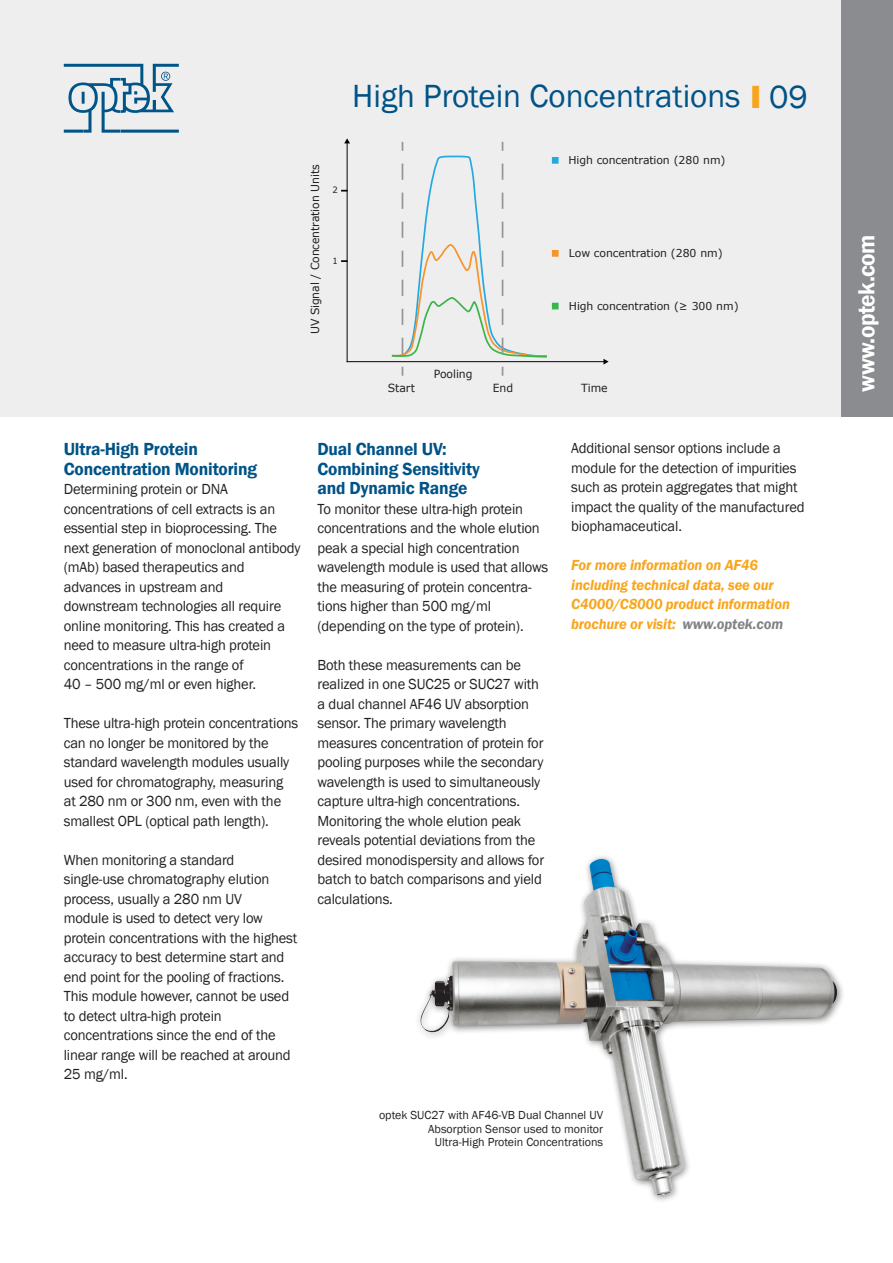
<style>
.page{position:relative;width:893px;height:1263px;background:#fff}
.page>*{position:absolute;margin:0;border:0;box-sizing:border-box;transform-origin:0 0}
.t1{font:33px "Franklin Gothic";color:#005387}
.t2{font:600 24px "Franklin Gothic";letter-spacing:-.025em;color:#fff}
.Fließ{font:600 18px "Franklin Gothic";letter-spacing:-.01em;color:#005387}
.Fließ-2{font:15px/19.5px "Franklin Gothic";letter-spacing:-.01em;color:#231f20}
.Fließ-3{font:italic 600 15px/19.5px "Franklin Gothic";letter-spacing:-.01em;color:#f9a51b}
.t3{font:12px "Franklin Gothic";color:#231f20}
.t4{font:11.25px "Verdana";letter-spacing:-.01em;color:#231f20}
.t5{font:10.8px "Verdana";letter-spacing:-.01em;color:#231f20}
.t6{font:8.7px "Verdana";color:#231f20}
.s1{font-weight:800;color:#f9a51b}
.s2{color:#808285}
</style>
<div class="page">
<div style="left:0;top:0;width:893px;height:417px;background:#eeeeef"></div>
<svg style="left:64px;top:64px;width:115px;height:69px"></svg>
<div style="left:842px;top:0;width:51px;height:417px;background:#8a8c8f"></div>
<img style="left:420px;top:859px;width:417px;height:337px">
<hr style="left:347px;top:143px;width:1px;height:219px;background:#040503">
<svg style="left:344px;top:138px;width:6px;height:5px"></svg>
<hr style="left:347px;top:361px;width:257px;height:1px;background:#040503">
<svg style="left:603px;top:359px;width:6px;height:6px"></svg>
<svg style="left:391px;top:143px;width:167px;height:215px"></svg>
<div style="left:552px;top:303px;width:7px;height:6px;border:1px solid #3ab54a"></div>
<p class="t4" style="left:307px;top:334px;width:171px;rotate:-90deg">UV Signal / Concentration Units</p>
<p class="t6" style="left:332px;top:184px;width:7px">2</p>
<p class="t6" style="left:332px;top:255px;width:7px">1</p>
<p class="t1" style="left:352px;top:75px;width:457px">High Protein Concentrations <span class="s1">I</span> 09</p>
<p class="t5" style="left:569px;top:153px;width:158px">High concentration (280 nm)</p>
<p class="t5" style="left:569px;top:246px;width:155px">Low concentration (280 nm)</p>
<p class="t5" style="left:569px;top:299px;width:171px">High concentration (≥ 300 nm)</p>
<p class="t4" style="left:388px;top:380px;width:29px">Start</p>
<p class="t4" style="left:434px;top:366px;width:40px">Pooling</p>
<p class="t4" style="left:493px;top:380px;width:22px">End</p>
<p class="t4" style="left:581px;top:380px;width:28px">Time</p>
<p class="Fließ" style="left:64px;top:438px;width:136px">Ultra-High Protein</p>
<p class="Fließ" style="left:64px;top:458px;width:195px">Concentration Monitoring</p>
<p class="Fließ-2" style="left:64px;top:480px;width:166px">Determining protein or DNA</p>
<p class="Fließ-2" style="left:64px;top:499px;width:213px">concentrations of cell extracts is an</p>
<p class="Fließ-2" style="left:64px;top:519px;width:238px">essential step in bioprocessing. The next generation of monoclonal antibody (mAb) based therapeutics and</p>
<p class="Fließ-2" style="left:64px;top:577px;width:161px">advances in upstream and</p>
<p class="Fließ-2" style="left:64px;top:597px;width:223px">downstream technologies all require online monitoring. This has created a need to measure ultra-high protein</p>
<p class="Fließ-2" style="left:64px;top:655px;width:181px">concentrations in the range of</p>
<p class="Fließ-2" style="left:64px;top:675px;width:194px">40 – 500 mg/ml or even higher.</p>
<p class="Fließ-2" style="left:64px;top:714px;width:236px">These ultra-high protein concentrations can no longer be monitored by the standard wavelength modules usually used for chromatography, measuring at 280 nm or 300 nm, even with the smallest OPL (optical path length).</p>
<p class="Fließ-2" style="left:64px;top:850px;width:172px">When monitoring a standard</p>
<p class="Fließ-2" style="left:64px;top:870px;width:207px">single-use chromatography elution process, usually a 280 nm UV</p>
<p class="Fließ-2" style="left:64px;top:909px;width:235px">module is used to detect very low protein concentrations with the highest accuracy to best determine start and end point for the pooling of fractions.<br>This module however, cannot be used to detect ultra-high protein</p>
<p class="Fließ-2" style="left:64px;top:1026px;width:228px">concentrations since the end of the linear range will be reached at around<br>25 mg/ml.</p>
<p class="Fließ" style="left:317px;top:438px;width:131px">Dual Channel UV:</p>
<p class="Fließ" style="left:317px;top:458px;width:164px">Combining Sensitivity</p>
<p class="Fließ" style="left:317px;top:477px;width:151px">and Dynamic Range</p>
<p class="Fließ-2" style="left:317px;top:499px;width:207px">To monitor these ultra-high protein</p>
<p class="Fließ-2" style="left:317px;top:519px;width:232px">concentrations and the whole elution peak a special high concentration wavelength module is used that allows the measuring of protein concentra&shy;tions higher than 500 mg/ml</p>
<p class="Fließ-2" style="left:317px;top:616px;width:208px">(depending on the type of protein).</p>
<p class="Fließ-2" style="left:317px;top:655px;width:205px">Both these measurements can be</p>
<p class="Fließ-2" style="left:317px;top:675px;width:223px">realized in one SUC25 or SUC27 with</p>
<p class="Fließ-2" style="left:317px;top:694px;width:213px">a dual channel AF46 UV absorption</p>
<p class="Fließ-2" style="left:317px;top:714px;width:228px">sensor. The primary wavelength measures concentration of protein for pooling purposes while the secondary wavelength is used to simultaneously capture ultra-high concentrations.<br>Monitoring the whole elution peak reveals potential deviations from the desired monodispersity and allows for batch to batch comparisons and yield calculations.</p>
<p class="Fließ-2" style="left:571px;top:439px;width:235px">Additional sensor options include a module for the detection of impurities such as protein aggregates that might impact the quality of the manufactured biophamaceutical.</p>
<p class="Fließ-3" style="left:571px;top:555px;width:188px">For more information on AF46</p>
<p class="Fließ-3" style="left:571px;top:575px;width:220px">including technical data, see our<br>C4000/C8000 product information brochure or visit: <span class="s2">www.optek.com</span></p>
<p class="t3" style="left:379px;top:1108px;width:226px">optek SUC27 with AF46-VB Dual Channel UV</p>
<p class="t3" style="left:428px;top:1121px;width:176px">Absorption Sensor used to monitor</p>
<p class="t3" style="left:435px;top:1135px;width:170px">Ultra-High Protein Concentrations</p>
<p class="t2" style="left:852px;top:392px;width:159px;rotate:-90deg">www.optek.com</p>
</div>
